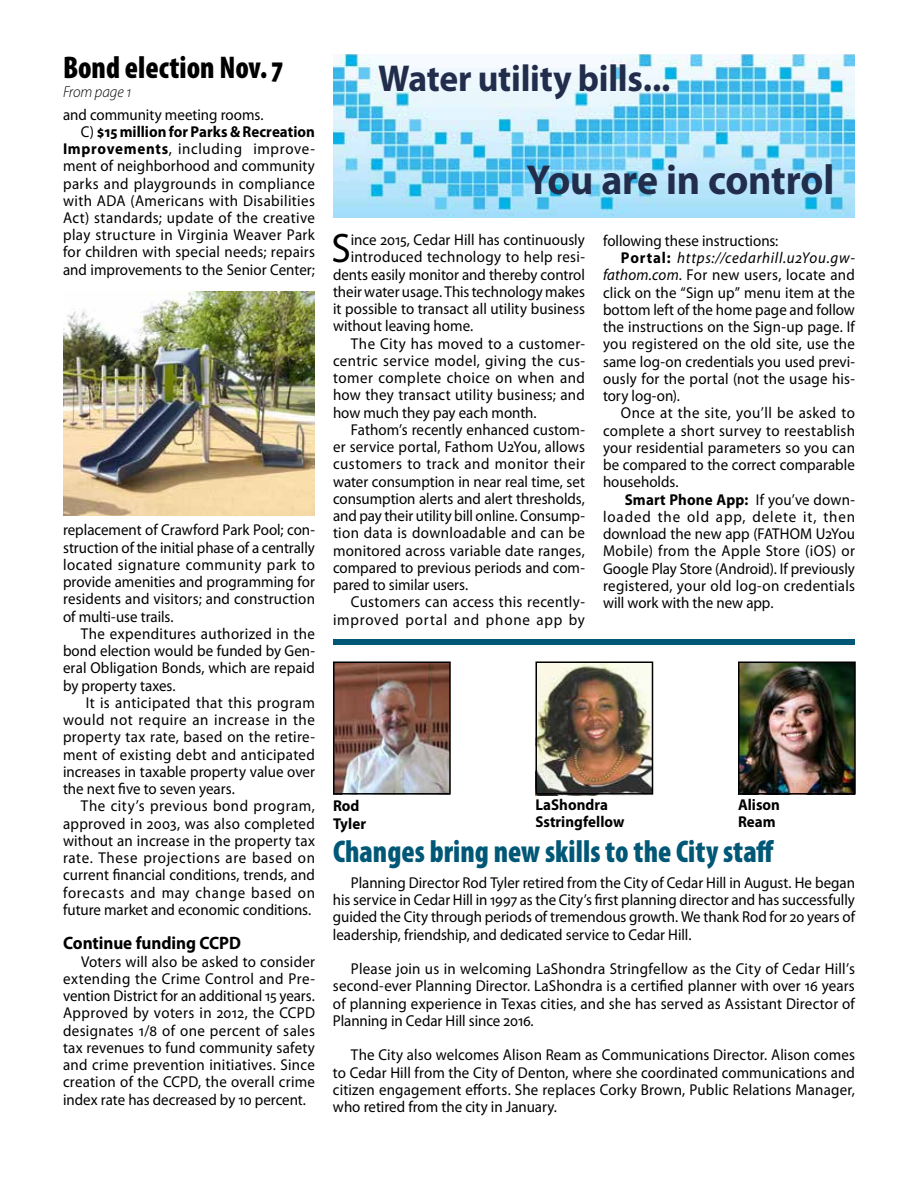
<style>
.page{position:relative;width:918px;height:1188px;background:#fff}
.page>*{position:absolute;margin:0;border:0;box-sizing:border-box;transform-origin:0 0}
.t1{font:700 42px "Myriad Pro";letter-spacing:-.01em;color:#212d4a;scale:.95 1}
.t2{font:41.4px "Myriad Pro";color:#000;scale:.95 1}
.t3{font:700 37.5px "Myriad Pro";letter-spacing:-.01em;color:#212d4a;scale:.95 1}
.t4{font:900 condensed 31.5px "Myriad Pro";color:#005776;scale:.95 1}
.t5{font:900 condensed 31.5px "Myriad Pro";color:#000;scale:.95 1}
.t6{font:700 18px "Myriad Pro";letter-spacing:-.005em;color:#000;scale:.95 1}
.t7{font:15.75px/17.2px "Myriad Pro";letter-spacing:.01em;color:#000;text-align:justify;scale:.95 1}
.t8{font:700 15.75px/17.2px "Myriad Pro";color:#000;scale:.95 1}
.t9{font:15.75px "Myriad Pro";letter-spacing:.035em;color:#000;scale:.95 1}
.t10{font:italic 15.75px "Myriad Pro";letter-spacing:.045em;color:#000;scale:.95 1}
.t11{font:15.75px "Myriad Pro";letter-spacing:.03em;color:#000;scale:.95 1}
.t12{font:15.75px "Myriad Pro";letter-spacing:.04em;color:#000;scale:.95 1}
.t13{font:15.75px "Myriad Pro";letter-spacing:.06em;color:#000;scale:.95 1}
.t14{font:15.75px "Myriad Pro";letter-spacing:.055em;color:#000;scale:.95 1}
.t15{font:italic 300 15.75px "Myriad Pro";letter-spacing:-.005em;color:#000;scale:.95 1}
.s1{font-weight:400}
.s2{font-weight:700}
.s3{font-weight:700;font-style:normal}
.s4{font-style:italic}
</style>
<div class="page">
<img style="left:336px;top:665px;width:112px;height:127px">
<img style="left:741px;top:665px;width:112px;height:127px">
<img style="left:536px;top:665px;width:114px;height:131px">
<div style="left:333px;top:639px;width:522px;height:6px;background:#005776"></div>
<div style="left:333px;top:662px;width:118px;height:133px;border:2px solid #000"></div>
<div style="left:536px;top:662px;width:117px;height:133px;border:2px solid #000"></div>
<div style="left:738px;top:662px;width:118px;height:133px;border:2px solid #000"></div>
<img style="left:63px;top:291px;width:251px;height:225px">
<img style="left:333px;top:54px;width:522px;height:164px">
<h3 class="t5" style="left:63px;top:47px;width:233px">Bond election Nov. 7</h3>
<p class="t15" style="left:63px;top:83px;width:73px">From page 1</p>
<p class="t7" style="left:63px;top:105px;width:213px">and community meeting rooms.</p>
<p class="t8" style="left:81px;top:122px;width:248px"><span class="s1">C)</span> $15 million for Parks &amp; Recreation</p>
<p class="t12" style="left:63px;top:139px;width:267px"><span class="s2">Improvements</span>, including improve-</p>
<p class="t7" style="left:63px;top:157px;width:267px">ment of neighborhood and community</p>
<p class="t7" style="left:63px;top:174px;width:267px">parks and playgrounds in compliance</p>
<p class="t7" style="left:63px;top:192px;width:267px">with ADA (Americans with Disabilities</p>
<p class="t7" style="left:63px;top:209px;width:267px">Act) standards; update of the creative</p>
<p class="t7" style="left:63px;top:226px;width:267px">play structure in Virginia Weaver Park</p>
<p class="t7" style="left:63px;top:243px;width:267px">for children with special needs; repairs</p>
<p class="t7" style="left:63px;top:261px;width:267px">and improvements to the Senior Center;</p>
<p class="t7" style="left:63px;top:521px;width:267px">replacement of Crawford Park Pool; con&shy;struction of the initial phase of a centrally located signature community park to provide amenities and programming for residents and visitors; and construction of multi-use trails.</p>
<p class="t7" style="left:63px;top:625px;width:267px;text-indent:18px">The expenditures authorized in the bond election would be funded by Gen&shy;eral Obligation Bonds, which are repaid by property taxes.</p>
<p class="t7" style="left:63px;top:694px;width:267px;text-indent:23px">It is anticipated that this program would not require an increase in the property tax rate, based on the retire&shy;ment of existing debt and anticipated increases in taxable property value over the next five to seven years.</p>
<p class="t7" style="left:63px;top:797px;width:267px;text-indent:18px">The city’s previous bond program, approved in 2003, was also completed without an increase in the property tax rate. These projections are based on current financial conditions, trends, and forecasts and may change based on future market and economic conditions.</p>
<p class="t6" style="left:63px;top:932px;width:189px">Continue funding CCPD</p>
<p class="t7" style="left:63px;top:952px;width:267px;text-indent:18px">Voters will also be asked to consider extending the Crime Control and Pre&shy;vention District for an additional 15 years.<br>Approved by voters in 2012, the CCPD designates 1/8 of one percent of sales tax revenues to fund community safety and crime prevention initiatives. Since creation of the CCPD, the overall crime index rate has decreased by 10 percent.</p>
<h3 class="t3" style="left:378px;top:54px;width:309px">Water utility bills...</h3>
<h1 class="t1" style="left:526px;top:152px;width:326px">You are in control</h1>
<h2 class="t2" style="left:331px;top:223px;width:22px">S</h2>
<p class="t7" style="left:351px;top:231px;width:248px">ince 2015, Cedar Hill has continuously</p>
<p class="t7" style="left:351px;top:248px;width:248px">introduced technology to help resi-</p>
<p class="t7" style="left:333px;top:265px;width:267px">dents easily monitor and thereby control</p>
<p class="t7" style="left:333px;top:283px;width:267px">their water usage. This technology makes</p>
<p class="t7" style="left:333px;top:300px;width:267px">it possible to transact all utility business</p>
<p class="t7" style="left:333px;top:317px;width:149px">without leaving home.</p>
<p class="t7" style="left:351px;top:334px;width:248px">The City has moved to a customer-</p>
<p class="t11" style="left:333px;top:351px;width:267px">centric service model, giving the cus-</p>
<p class="t9" style="left:333px;top:368px;width:267px">tomer complete choice on when and</p>
<p class="t7" style="left:333px;top:386px;width:267px">how they transact utility business; and</p>
<p class="t7" style="left:333px;top:403px;width:216px">how much they pay each month.</p>
<p class="t7" style="left:351px;top:421px;width:248px">Fathom’s recently enhanced custom-</p>
<p class="t7" style="left:333px;top:438px;width:267px">er service portal, Fathom U2You, allows</p>
<p class="t9" style="left:333px;top:454px;width:267px">customers to track and monitor their</p>
<p class="t7" style="left:333px;top:472px;width:267px">water consumption in near real time, set</p>
<p class="t7" style="left:333px;top:490px;width:267px">consumption alerts and alert thresholds,</p>
<p class="t7" style="left:333px;top:507px;width:267px">and pay their utility bill online. Consump-</p>
<p class="t7" style="left:333px;top:524px;width:267px">tion data is downloadable and can be</p>
<p class="t7" style="left:333px;top:541px;width:267px">monitored across variable date ranges,</p>
<p class="t7" style="left:333px;top:559px;width:267px">compared to previous periods and com-</p>
<p class="t7" style="left:333px;top:576px;width:144px">pared to similar users.</p>
<p class="t7" style="left:351px;top:593px;width:248px">Customers can access this recently-</p>
<p class="t14" style="left:333px;top:610px;width:267px">improved portal and phone app by</p>
<p class="t7" style="left:603px;top:232px;width:186px">following these instructions:</p>
<p class="t10" style="left:621px;top:248px;width:248px"><span class="s3">Portal:</span> https://cedarhill.u2You.gw-</p>
<p class="t7" style="left:603px;top:266px;width:267px"><span class="s4">fathom.com</span>. For new users, locate and</p>
<p class="t7" style="left:603px;top:283px;width:267px">click on the “Sign up” menu item at the</p>
<p class="t7" style="left:603px;top:301px;width:267px">bottom left of the home page and follow</p>
<p class="t7" style="left:603px;top:318px;width:267px">the instructions on the Sign-up page. If</p>
<p class="t7" style="left:603px;top:335px;width:267px">you registered on the old site, use the</p>
<p class="t7" style="left:603px;top:352px;width:267px">same log-on credentials you used previ-</p>
<p class="t7" style="left:603px;top:370px;width:267px">ously for the portal (not the usage his-</p>
<p class="t7" style="left:603px;top:387px;width:82px">tory log-on).</p>
<p class="t7" style="left:621px;top:404px;width:248px">Once at the site, you’ll be asked to</p>
<p class="t7" style="left:603px;top:421px;width:267px">complete a short survey to reestablish</p>
<p class="t7" style="left:603px;top:439px;width:267px">your residential parameters so you can</p>
<p class="t7" style="left:603px;top:456px;width:267px">be compared to the correct comparable</p>
<p class="t7" style="left:603px;top:473px;width:81px">households.</p>
<p class="t8" style="left:625px;top:490px;width:244px">Smart Phone App: <span class="s1">If you’ve down-</span></p>
<p class="t13" style="left:603px;top:507px;width:267px">loaded the old app, delete it, then</p>
<p class="t7" style="left:603px;top:525px;width:267px">download the new app (FATHOM U2You</p>
<p class="t9" style="left:603px;top:541px;width:267px">Mobile) from the Apple Store (iOS) or</p>
<p class="t7" style="left:603px;top:559px;width:267px">Google Play Store (Android). If previously</p>
<p class="t7" style="left:603px;top:577px;width:267px">registered, your old log-on credentials</p>
<p class="t7" style="left:603px;top:594px;width:181px">will work with the new app.</p>
<p class="t8" style="left:333px;top:797px;width:36px">Rod<br>Tyler</p>
<p class="t8" style="left:536px;top:796px;width:95px">LaShondra<br>Sstringfellow</p>
<p class="t8" style="left:738px;top:796px;width:46px">Alison<br>Ream</p>
<h3 class="t4" style="left:333px;top:831px;width:466px">Changes bring new skills to the City staff</h3>
<p class="t7" style="left:333px;top:874px;width:551px;text-indent:18px">Planning Director Rod Tyler retired from the City of Cedar Hill in August. He began his service in Cedar Hill in 1997 as the City’s first planning director and has successfully guided the City through periods of tremendous growth. We thank Rod for 20 years of leadership, friendship, and dedicated service to Cedar Hill.</p>
<p class="t7" style="left:333px;top:960px;width:551px;text-indent:18px">Please join us in welcoming LaShondra Stringfellow as the City of Cedar Hill’s second-ever Planning Director. LaShondra is a certified planner with over 16 years of planning experience in Texas cities, and she has served as Assistant Director of Planning in Cedar Hill since 2016.</p>
<p class="t7" style="left:333px;top:1046px;width:551px;text-indent:18px">The City also welcomes Alison Ream as Communications Director. Alison comes to Cedar Hill from the City of Denton, where she coordinated communications and citizen engagement efforts. She replaces Corky Brown, Public Relations Manager, who retired from the city in January.</p>
</div>
